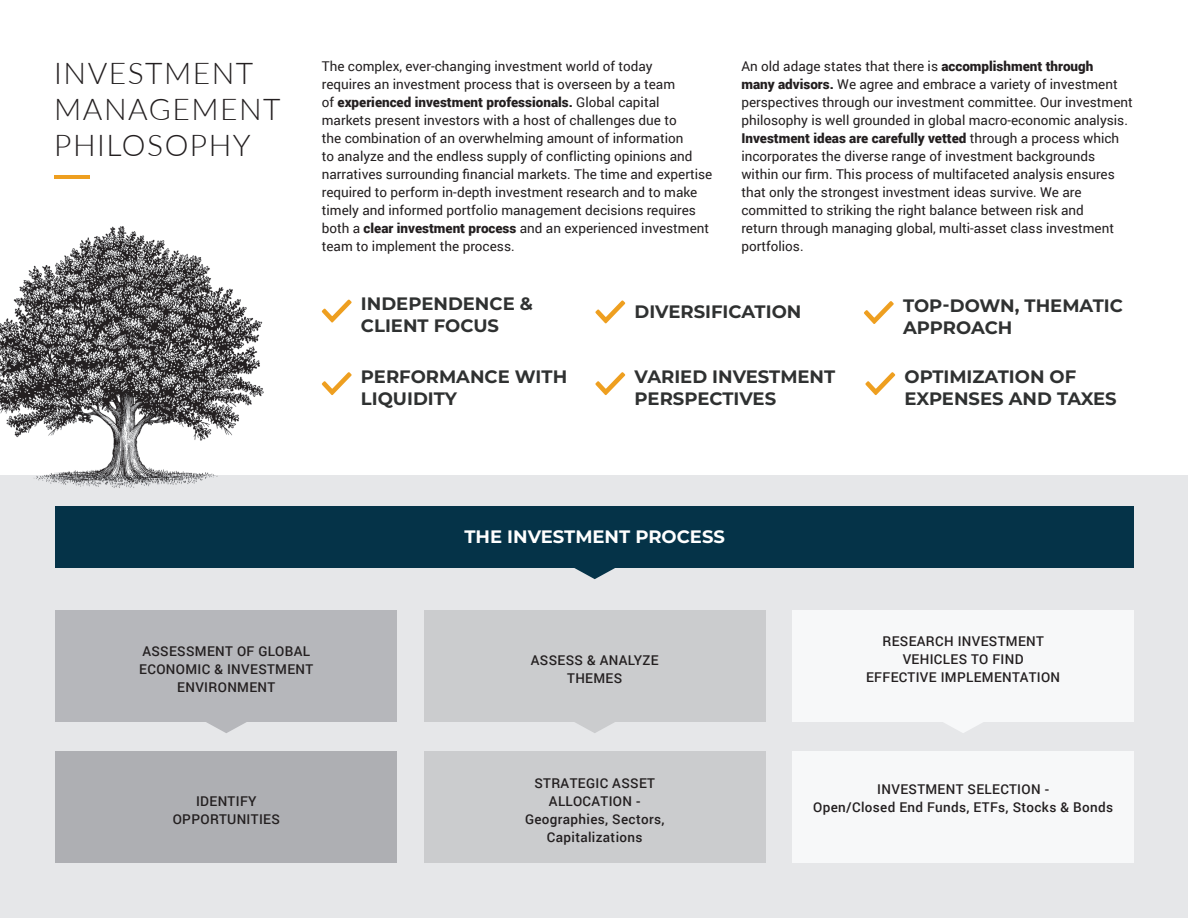
<style>
.page{position:relative;width:1188px;height:918px;background:#fff}
.page>*{position:absolute;margin:0;border:0;box-sizing:border-box;transform-origin:0 0}
.t1{font:300 30px/36px "Lato";letter-spacing:.05em;color:#231f20}
.t2{font:700 18px/21.6px "Montserrat";color:#2f3131}
.t3{font:700 18px "Montserrat";color:#fff}
.t4{font:13.5px/18px "Roboto";color:#231f20}
.t5{font:500 13.5px "Roboto";letter-spacing:.025em;color:#231f20}
.s1{font-weight:900}
</style>
<div class="page">
<div style="left:0;top:476px;width:1188px;height:442px;background:#e6e7e9"></div>
<img style="left:0;top:226px;width:273px;height:262px">
<hr style="left:54px;top:176px;width:36px;height:3px;background:#ee9f20">
<svg style="left:322px;top:372px;width:30px;height:23px"></svg>
<svg style="left:595px;top:300px;width:30px;height:23px"></svg>
<svg style="left:595px;top:372px;width:30px;height:23px"></svg>
<svg style="left:322px;top:299px;width:30px;height:23px"></svg>
<svg style="left:864px;top:301px;width:30px;height:23px"></svg>
<svg style="left:865px;top:372px;width:30px;height:23px"></svg>
<div style="left:56px;top:506px;width:1078px;height:61px;background:#053348"></div>
<svg style="left:571px;top:567px;width:48px;height:12px"></svg>
<svg style="left:571px;top:721px;width:48px;height:12px"></svg>
<svg style="left:203px;top:721px;width:47px;height:12px"></svg>
<svg style="left:939px;top:721px;width:48px;height:12px"></svg>
<div style="left:56px;top:610px;width:341px;height:111px;background:#b6b7bb"></div>
<div style="left:424px;top:610px;width:342px;height:111px;background:#cbccce"></div>
<div style="left:792px;top:610px;width:342px;height:111px;background:#f7f8f9"></div>
<div style="left:56px;top:752px;width:341px;height:111px;background:#aeafb3"></div>
<div style="left:424px;top:752px;width:342px;height:111px;background:#cbccce"></div>
<div style="left:792px;top:752px;width:342px;height:111px;background:#f7f8f9"></div>
<p class="t1" style="left:54px;top:54px;width:228px">INVESTMENT<br>MANAGEMENT<br>PHILOSOPHY</p>
<p class="t4" style="left:322px;top:57px;width:392px">The complex, ever-changing investment world of today<br>requires an investment process that is overseen by a team<br>of <span class="s1">experienced investment professionals.</span> Global capital<br>markets present investors with a host of challenges due to<br>the combination of an overwhelming amount of information<br>to analyze and the endless supply of conflicting opinions and narratives surrounding financial markets. The time and expertise required to perform in-depth investment research and to make timely and informed portfolio management decisions requires both a <span class="s1">clear investment process</span> and an experienced investment team to implement the process.</p>
<p class="t4" style="left:741px;top:57px;width:393px">An old adage states that there is <span class="s1">accomplishment through<br>many advisors.</span> We agree and embrace a variety of investment perspectives through our investment committee. Our investment philosophy is well grounded in global macro-economic analysis.<br><span class="s1">Investment ideas are carefully vetted</span> through a process which incorporates the diverse range of investment backgrounds within our firm. This process of multifaceted analysis ensures that only the strongest investment ideas survive. We are committed to striking the right balance between risk and<br>return through managing global, multi-asset class investment portfolios.</p>
<p class="t2" style="left:361px;top:292px;width:173px">INDEPENDENCE &amp;<br>CLIENT FOCUS</p>
<p class="t2" style="left:903px;top:294px;width:221px">TOP-DOWN, THEMATIC<br>APPROACH</p>
<p class="t2" style="left:905px;top:365px;width:214px">OPTIMIZATION OF<br>EXPENSES AND TAXES</p>
<p class="t2" style="left:635px;top:300px;width:168px">DIVERSIFICATION</p>
<p class="t2" style="left:635px;top:365px;width:202px">VARIED INVESTMENT<br>PERSPECTIVES</p>
<p class="t2" style="left:361px;top:365px;width:208px">PERFORMANCE WITH<br>LIQUIDITY</p>
<p class="t5" style="left:142px;top:642px;width:169px">ASSESSMENT OF GLOBAL</p>
<p class="t5" style="left:139px;top:660px;width:176px">ECONOMIC &amp; INVESTMENT</p>
<p class="t5" style="left:177px;top:678px;width:100px">ENVIRONMENT</p>
<p class="t5" style="left:196px;top:791px;width:62px">IDENTIFY</p>
<p class="t5" style="left:173px;top:809px;width:109px">OPPORTUNITIES</p>
<p class="t3" style="left:464px;top:524px;width:262px">THE INVESTMENT PROCESS</p>
<p class="t5" style="left:531px;top:650px;width:129px">ASSESS &amp; ANALYZE</p>
<p class="t5" style="left:567px;top:668px;width:57px">THEMES</p>
<p class="t5" style="left:534px;top:773px;width:122px">STRATEGIC ASSET</p>
<p class="t5" style="left:549px;top:791px;width:93px">ALLOCATION -</p>
<p class="t5" style="left:525px;top:809px;width:141px">Geographies, Sectors,</p>
<p class="t5" style="left:547px;top:827px;width:97px">Capitalizations</p>
<p class="t5" style="left:882px;top:631px;width:163px">RESEARCH INVESTMENT</p>
<p class="t5" style="left:903px;top:649px;width:122px">VEHICLES TO FIND</p>
<p class="t5" style="left:866px;top:667px;width:196px">EFFECTIVE IMPLEMENTATION</p>
<p class="t5" style="left:877px;top:780px;width:173px">INVESTMENT SELECTION -</p>
<p class="t5" style="left:813px;top:798px;width:301px">Open/Closed End Funds, ETFs, Stocks &amp; Bonds</p>
</div>
